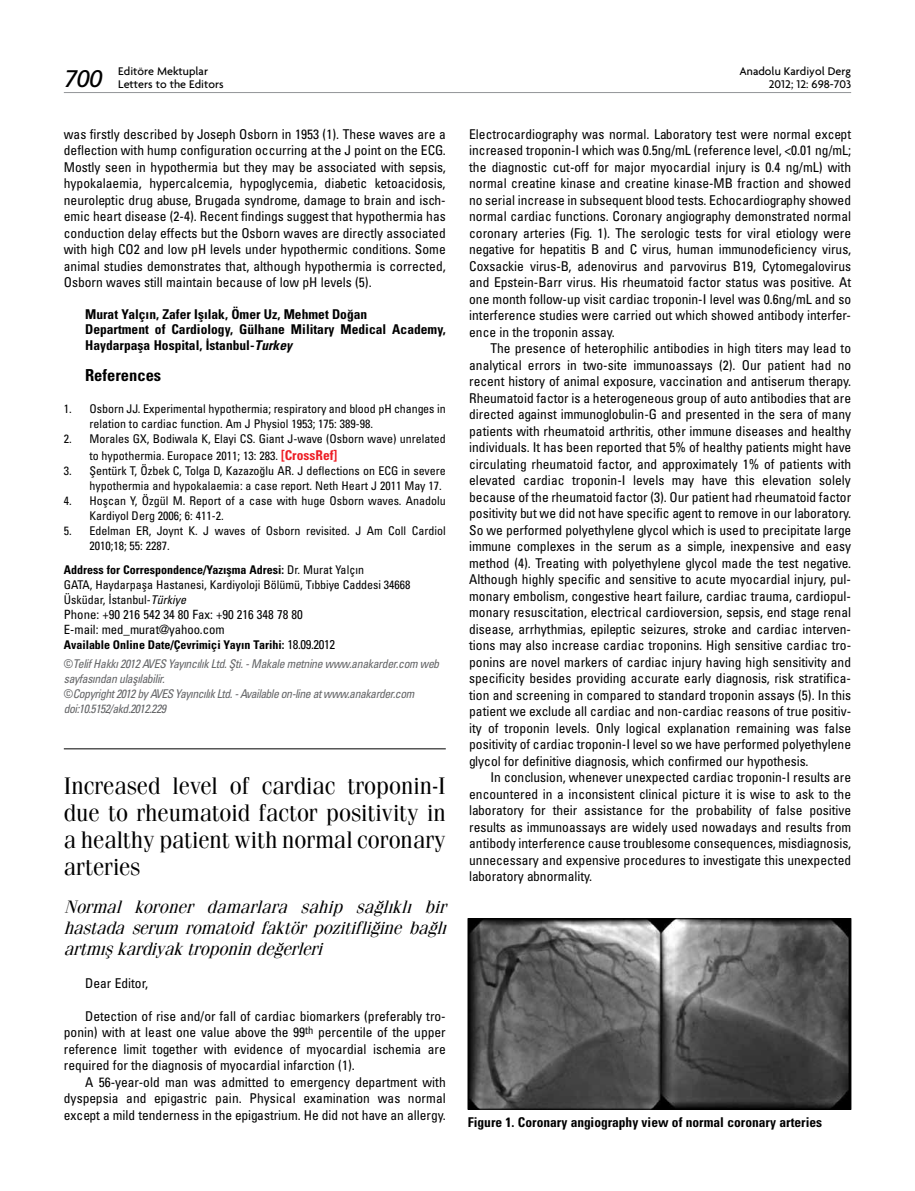
<style>
.page{position:relative;width:915px;height:1191px;background:#fff}
.page>*{position:absolute;margin:0;border:0;box-sizing:border-box;transform-origin:0 0}
.t1{font:24px/27px "Fenice Tr";color:#000;text-align:justify}
.t2{font:24px "Frutiger Italic Tr";color:#000}
.t3{font:italic 18px/21px "Fenice Tr";color:#000;text-align:justify}
.t4{font:16.5px "Univers Cond Bd Tr";color:#000}
.t5{font:13.5px/16.5px "Univers Condensed Tr";color:#000;text-align:justify}
.t6{font:13.5px/15.3px "Univers Cond Bd Tr";color:#000}
.t7{font:12.75px/15px "Univers Condensed Tr";color:#000}
.t8{font:12px/15px "Univers Condensed Tr";color:#000}
.t9{font:12px/15px "Univers Cond Ita Tr";letter-spacing:-.04em;color:#636466}
.t10{font:12px "Univers Cond Bd Tr";color:#000}
.t11{font:500 12px/13.5px "Firma";color:#000}
.s1{font-family:"Univers Cond Bd Ita Tr"}
.s2{font-family:"Univers Cond Bd Tr";font-size:13.5px;color:#ed1d24}
.s3{font-family:"Univers Condensed Tr"}
.s4{font-family:"Univers Cond Ita Tr"}
.s5{font-family:"Univers Condensed Tr";font-size:12.75px}
</style>
<div class="page">
<img style="left:469px;top:920px;width:379px;height:187px">
<div style="left:467px;top:918px;width:383px;height:191px;border:1px solid #000"></div>
<hr style="left:64px;top:748px;width:381px;height:1px;background:#000">
<hr style="left:64px;top:92px;width:786px;height:1px;background:#939598">
<p class="t11" style="left:118px;top:64px;width:107px">Editöre Mektuplar<br>Letters to the Editors</p>
<p class="t11" style="left:739px;top:64px;width:113px">Anadolu Kardiyol Derg</p>
<h1 class="t2" style="left:64px;top:65px;width:40px">700</h1>
<p class="t11" style="left:768px;top:78px;width:84px">2012; 12: 698-703</p>
<p class="t5" style="left:64px;top:125px;width:383px">was firstly described by Joseph Osborn in 1953 (1). These waves are a deflection with hump configuration occurring at the J point on the ECG.<br>Mostly seen in hypothermia but they may be associated with sepsis, hypokalaemia, hypercalcemia, hypoglycemia, diabetic ketoacidosis, neuroleptic drug abuse, Brugada syndrome, damage to brain and isch&shy;emic heart disease (2-4). Recent findings suggest that hypothermia has conduction delay effects but the Osborn waves are directly associated with high CO2 and low pH levels under hypothermic conditions. Some animal studies demonstrates that, although hypothermia is corrected, Osborn waves still maintain because of low pH levels (5).</p>
<p class="t6" style="left:85px;top:306px;width:362px">Murat Yalçın, Zafer Işılak, Ömer Uz, Mehmet Doğan<br>Department of Cardiology, Gülhane Military Medical Academy,<br>Haydarpaşa Hospital, İstanbul-<span class="s1">Turkey</span></p>
<p class="t4" style="left:85px;top:365px;width:78px">References</p>
<p class="t8" style="left:89px;top:401px;width:358px;text-indent:-26px">1. Osborn JJ. Experimental hypothermia; respiratory and blood pH changes in relation to cardiac function. Am J Physiol 1953; 175: 389-98.</p>
<p class="t8" style="left:89px;top:430px;width:358px;line-height:16.8px;text-indent:-26px">2. Morales GX, Bodiwala K, Elayi CS. Giant J-wave (Osborn wave) unrelated to hypothermia. Europace 2011; 13: 283. <span class="s2">[CrossRef]</span></p>
<p class="t8" style="left:89px;top:463px;width:358px;text-indent:-26px">3. Şentürk T, Özbek C, Tolga D, Kazazoğlu AR. J deflections on ECG in severe hypothermia and hypokalaemia: a case report. Neth Heart J 2011 May 17.</p>
<p class="t8" style="left:89px;top:493px;width:358px;text-indent:-26px">4. Hoşcan Y, Özgül M. Report of a case with huge Osborn waves. Anadolu<br>Kardiyol Derg 2006; 6: 411-2.</p>
<p class="t8" style="left:89px;top:523px;width:358px;text-indent:-26px">5. Edelman ER, Joynt K. J waves of Osborn revisited. J Am Coll Cardiol<br>2010;18; 55: 2287.</p>
<p class="t10" style="left:64px;top:562px;width:301px">Address for Correspondence/Yaz›şma Adresi: <span class="s3">Dr. Murat Yalçın</span></p>
<p class="t8" style="left:64px;top:577px;width:348px">GATA, Haydarpaşa Hastanesi, Kardiyoloji Bölümü, Tıbbiye Caddesi 34668<br>Üsküdar, İstanbul-<span class="s4">Türkiye</span></p>
<p class="t7" style="left:64px;top:606px;width:240px">Phone: +90 216 542 34 80 Fax: +90 216 348 78 80<br>E-mail: med_murat@yahoo.com</p>
<p class="t10" style="left:64px;top:637px;width:272px">Available Online Date/Çevrimiçi Yayın Tarihi: <span class="s5">18.09.2012</span></p>
<p class="t9" style="left:64px;top:656px;width:377px"><span class="s3">©</span>Telif Hakk› 2012 AVES Yay›nc›l›k Ltd. Şti. - Makale metnine www.anakarder.com web sayfas›ndan ulaş›labilir.<br><span class="s3">©</span>Copyright 2012 by AVES Yay›nc›l›k Ltd. - Available on-line at www.anakarder.com doi:10.5152/akd.2012.229</p>
<h1 class="t1" style="left:64px;top:772px;width:383px">Increased level of cardiac troponin-I due to rheumatoid factor positivity in a healthy patient with normal coronary arteries</h1>
<h2 class="t3" style="left:64px;top:896px;width:389px">Normal koroner damarlara sahip sağlıklı bir hastada serum romatoid faktör pozitifliğine bağlı artmışkardiyaktroponindeğerleri</h2>
<p class="t5" style="left:85px;top:974px;width:64px">Dear Editor,</p>
<p class="t5" style="left:64px;top:1007px;width:383px;text-indent:21px">Detection of rise and/or fall of cardiac biomarkers (preferably tro&shy;ponin) with at least one value above the 99<sup>th</sup> percentile of the upper reference limit together with evidence of myocardial ischemia are required for the diagnosis of myocardial infarction (1).</p>
<p class="t5" style="left:64px;top:1073px;width:383px;text-indent:21px">A 56-year-old man was admitted to emergency department with dyspepsia and epigastric pain. Physical examination was normal except a mild tenderness in the epigastrium. He did not have an allergy.</p>
<p class="t5" style="left:469px;top:125px;width:383px">Electrocardiography was normal. Laboratory test were normal except increased troponin-I which was 0.5ng/mL (reference level, &lt;0.01 ng/mL; the diagnostic cut-off for major myocardial injury is 0.4 ng/mL) with normal creatine kinase and creatine kinase-MB fraction and showed no serial increase in subsequent blood tests. Echocardiography showed normal cardiac functions. Coronary angiography demonstrated normal coronary arteries (Fig. 1). The serologic tests for viral etiology were negative for hepatitis B and C virus, human immunodeficiency virus, Coxsackie virus-B, adenovirus and parvovirus B19, Cytomegalovirus and Epstein-Barr virus. His rheumatoid factor status was positive. At one month follow-up visit cardiac troponin-I level was 0.6ng/mL and so interference studies were carried out which showed antibody interfer&shy;ence in the troponin assay.</p>
<p class="t5" style="left:469px;top:340px;width:383px;text-indent:21px">The presence of heterophilic antibodies in high titers may lead to analytical errors in two-site immunoassays (2). Our patient had no recent history of animal exposure, vaccination and antiserum therapy.<br>Rheumatoid factor is a heterogeneous group of auto antibodies that are directed against immunoglobulin-G and presented in the sera of many patients with rheumatoid arthritis, other immune diseases and healthy individuals. It has been reported that 5% of healthy patients might have circulating rheumatoid factor, and approximately 1% of patients with elevated cardiac troponin-I levels may have this elevation solely because of the rheumatoid factor (3). Our patient had rheumatoid factor positivity but we did not have specific agent to remove in our laboratory.<br>So we performed polyethylene glycol which is used to precipitate large immune complexes in the serum as a simple, inexpensive and easy method (4). Treating with polyethylene glycol made the test negative.<br>Although highly specific and sensitive to acute myocardial injury, pul&shy;monary embolism, congestive heart failure, cardiac trauma, cardiopul&shy;monary resuscitation, electrical cardioversion, sepsis, end stage renal disease, arrhythmias, epileptic seizures, stroke and cardiac interven&shy;tions may also increase cardiac troponins. High sensitive cardiac tro&shy;ponins are novel markers of cardiac injury having high sensitivity and specificity besides providing accurate early diagnosis, risk stratifica&shy;tion and screening in compared to standard troponin assays (5). In this patient we exclude all cardiac and non-cardiac reasons of true positiv&shy;ity of troponin levels. Only logical explanation remaining was false positivity of cardiac troponin-I level so we have performed polyethylene glycol for definitive diagnosis, which confirmed our hypothesis.</p>
<p class="t5" style="left:469px;top:769px;width:383px;text-indent:21px">In conclusion, whenever unexpected cardiac troponin-I results are encountered in a inconsistent clinical picture it is wise to ask to the laboratory for their assistance for the probability of false positive results as immunoassays are widely used nowadays and results from antibody interference cause troublesome consequences, misdiagnosis, unnecessary and expensive procedures to investigate this unexpected laboratory abnormality.</p>
<p class="t6" style="left:467px;top:1114px;width:356px">Figure 1. Coronary angiography view of normal coronary arteries</p>
</div>
